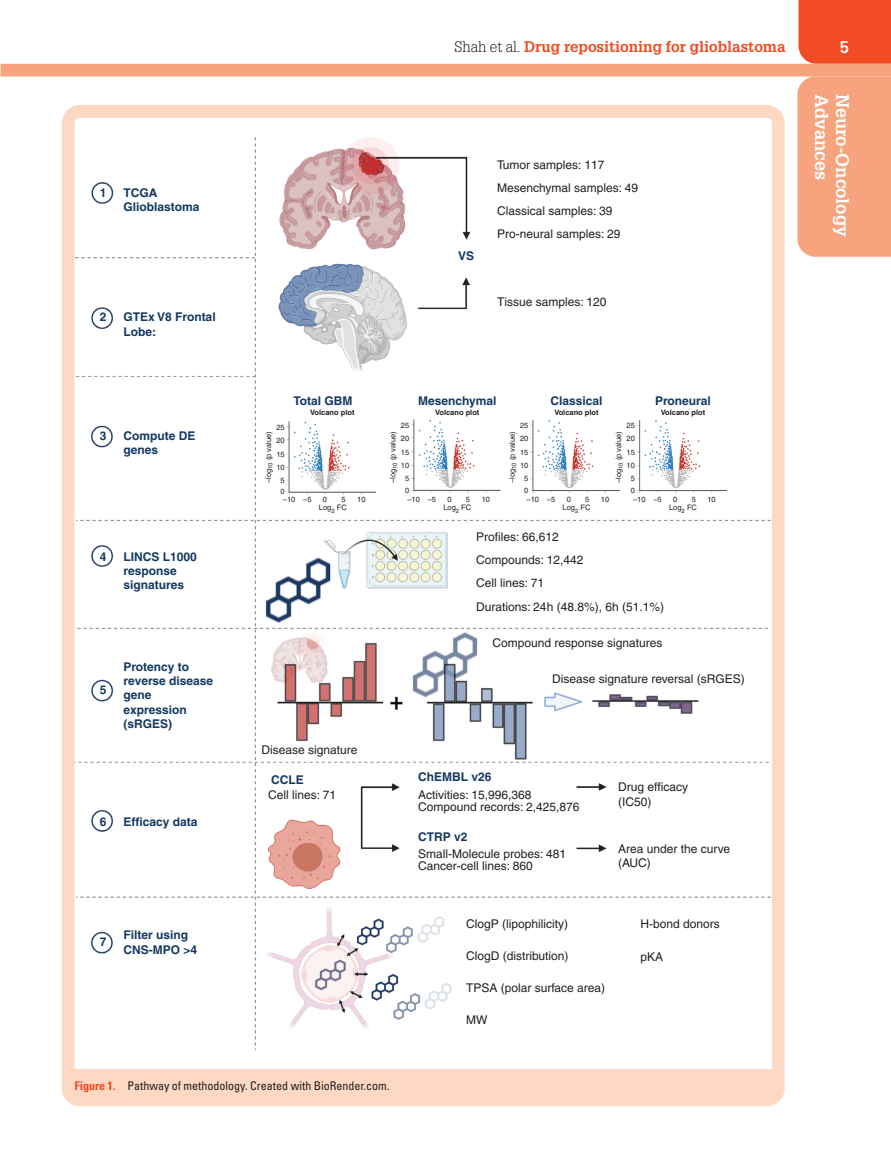
<style>
.page{position:relative;width:891px;height:1175px;background:#fff}
.page>*{position:absolute;margin:0;border:0;box-sizing:border-box;transform-origin:0 0}
.t1{font:700 18px "Glypha LT Std";color:#fff}
.t2{font:700 16.5px "Glypha LT Std";color:#fff}
.t3{font:700 15px "Glypha LT Std";color:#f04b22}
.t4{font:12px/23px "Helvetica";color:#231f20}
.t5{font:700 12px/14.4px "Helvetica";color:#143961}
.t6{font:700 12px "Helvetica";color:#143861}
.FigCapt{font:condensed 12px "Univers LT Std";color:#231f20}
.t7{font:7.5px/12.8px "Helvetica";color:#231f20}
.t8{font:700 7.5px "Helvetica";color:#231f20}
.s1{font-weight:300;color:#231f20}
.s2{font-weight:700;color:#f04b22}
</style>
<div class="page">
<div style="left:799px;top:0;width:92px;height:64px;background:#f04b22"></div>
<div style="left:1px;top:64px;width:890px;height:12px;background:#f7a37d"></div>
<div style="left:797px;top:76px;width:94px;height:181px;background:#f7a37d"></div>
<div style="left:65px;top:1069px;width:716px;height:28px;background:#fdd8c3"></div>
<img style="left:76px;top:137px;width:695px;height:913px">
<div style="left:62px;top:105px;width:723px;height:1001px;border:13px solid #fdd8c3;border-radius:12px"></div>
<p class="t5" style="left:100px;top:185px;width:8px">1</p>
<p class="t5" style="left:124px;top:185px;width:78px">TCGA<br>Glioblastoma</p>
<p class="t3" style="left:455px;top:37px;width:333px"><span class="s1">Shah et al.</span> Drug repositioning for glioblastoma</p>
<h2 class="t2" style="left:840px;top:37px;width:11px">5</h2>
<h1 class="t1" style="left:833px;top:94px;width:88px;rotate:90deg">Advances</h1>
<h1 class="t1" style="left:854px;top:94px;width:145px;rotate:90deg">Neuro-Oncology</h1>
<p class="t4" style="left:497px;top:153px;width:143px">Tumor samples: 117<br>Mesenchymal samples: 49<br>Classical samples: 39<br>Pro-neural samples: 29</p>
<p class="t6" style="left:458px;top:248px;width:18px">VS</p>
<p class="t4" style="left:497px;top:290px;width:111px">Tissue samples: 120</p>
<p class="t5" style="left:100px;top:310px;width:8px">2</p>
<p class="t5" style="left:124px;top:310px;width:94px">GTEx V8 Frontal<br>Lobe:</p>
<p class="t6" style="left:293px;top:393px;width:61px">Total GBM</p>
<p class="t6" style="left:418px;top:393px;width:80px">Mesenchymal</p>
<p class="t8" style="left:310px;top:407px;width:46px">Volcano plot</p>
<p class="t8" style="left:435px;top:407px;width:46px">Volcano plot</p>
<p class="t6" style="left:551px;top:393px;width:54px">Classical</p>
<p class="t6" style="left:655px;top:393px;width:57px">Proneural</p>
<p class="t8" style="left:554px;top:407px;width:46px">Volcano plot</p>
<p class="t8" style="left:661px;top:407px;width:46px">Volcano plot</p>
<p class="t5" style="left:100px;top:428px;width:8px">3</p>
<p class="t5" style="left:124px;top:428px;width:73px">Compute DE genes</p>
<p class="t7" style="left:276px;top:420px;width:10px">25<br>20</p>
<p class="t7" style="left:276px;top:447px;width:10px">15</p>
<p class="t7" style="left:262px;top:483px;width:54px;rotate:-90deg">–log<sub>10</sub> (p value)</p>
<p class="t7" style="left:276px;top:461px;width:10px;text-align:center">10<br>5</p>
<p class="t7" style="left:283px;top:488px;width:30px;line-height:7.6px;text-indent:-2px">0<br>–10 –5</p>
<p class="t7" style="left:341px;top:493px;width:6px">5</p>
<p class="t7" style="left:357px;top:493px;width:10px">10</p>
<p class="t7" style="left:319px;top:495px;width:29px;line-height:7.9px;text-indent:4px">0<br>Log<sub>2</sub> FC</p>
<p class="t7" style="left:401px;top:418px;width:10px">25<br>20</p>
<p class="t7" style="left:401px;top:446px;width:10px">15</p>
<p class="t7" style="left:386px;top:483px;width:54px;rotate:-90deg">–log<sub>10</sub> (p value)</p>
<p class="t7" style="left:401px;top:459px;width:10px;text-align:center">10<br>5</p>
<p class="t7" style="left:407px;top:485px;width:30px;line-height:9.1px;text-indent:-2px">0<br>–10 –5</p>
<p class="t7" style="left:443px;top:495px;width:29px;line-height:7.9px;text-indent:4px">0<br>Log<sub>2</sub> FC</p>
<p class="t7" style="left:466px;top:493px;width:6px">5</p>
<p class="t7" style="left:482px;top:493px;width:10px">10</p>
<p class="t7" style="left:520px;top:418px;width:10px">25<br>20</p>
<p class="t7" style="left:520px;top:446px;width:10px">15</p>
<p class="t7" style="left:506px;top:483px;width:54px;rotate:-90deg">–log<sub>10</sub> (p value)</p>
<p class="t7" style="left:520px;top:459px;width:10px;text-align:center">10<br>5</p>
<p class="t7" style="left:527px;top:485px;width:30px;line-height:9.1px;text-indent:-2px">0<br>–10 –5</p>
<p class="t7" style="left:627px;top:418px;width:10px">25<br>20</p>
<p class="t7" style="left:627px;top:446px;width:10px">15</p>
<p class="t7" style="left:612px;top:483px;width:54px;rotate:-90deg">–log<sub>10</sub> (p value)</p>
<p class="t7" style="left:627px;top:459px;width:10px;text-align:center">10<br>5</p>
<p class="t7" style="left:633px;top:485px;width:30px;line-height:9.1px;text-indent:-2px">0<br>–10 –5</p>
<p class="t7" style="left:563px;top:495px;width:29px;line-height:7.9px;text-indent:4px">0<br>Log<sub>2</sub> FC</p>
<p class="t7" style="left:585px;top:493px;width:6px">5</p>
<p class="t7" style="left:601px;top:493px;width:10px">10</p>
<p class="t7" style="left:669px;top:495px;width:29px;line-height:7.9px;text-indent:4px">0<br>Log<sub>2</sub> FC</p>
<p class="t7" style="left:692px;top:493px;width:6px">5</p>
<p class="t7" style="left:707px;top:493px;width:10px">10</p>
<p class="t4" style="left:476px;top:525px;width:84px">Profiles: 66,612</p>
<p class="t5" style="left:100px;top:549px;width:8px">4</p>
<p class="t5" style="left:124px;top:549px;width:75px">LINCS L1000 response signatures</p>
<p class="t4" style="left:476px;top:548px;width:109px">Compounds: 12,442</p>
<p class="t4" style="left:476px;top:571px;width:70px">Cell lines: 71</p>
<p class="t4" style="left:476px;top:595px;width:190px">Durations: 24h (48.8%), 6h (51.1%)</p>
<p class="t4" style="left:493px;top:631px;width:172px">Compound response signatures</p>
<p class="t5" style="left:100px;top:682px;width:8px">5</p>
<p class="t5" style="left:124px;top:659px;width:91px">Protency to reverse disease gene expression (sRGES)</p>
<p class="t4" style="left:552px;top:667px;width:194px">Disease signature reversal (sRGES)</p>
<p class="t4" style="left:262px;top:738px;width:98px">Disease signature</p>
<p class="t5" style="left:100px;top:814px;width:8px">6</p>
<p class="t5" style="left:124px;top:814px;width:76px">Efficacy data</p>
<p class="t6" style="left:271px;top:772px;width:34px">CCLE</p>
<p class="t6" style="left:418px;top:769px;width:75px">ChEMBL v26</p>
<p class="t4" style="left:268px;top:783px;width:70px">Cell lines: 71</p>
<p class="t4" style="left:418px;top:788px;width:163px;line-height:12px">Activities: 15,996,368<br>Compound records: 2,425,876</p>
<p class="t4" style="left:418px;top:847px;width:150px;line-height:12px">Small-Molecule probes: 481<br>Cancer-cell lines: 860</p>
<p class="t6" style="left:418px;top:829px;width:51px">CTRP v2</p>
<p class="t4" style="left:618px;top:779px;width:72px;line-height:14.4px">Drug efficacy (IC50)</p>
<p class="t4" style="left:618px;top:841px;width:114px;line-height:14.4px">Area under the curve (AUC)</p>
<p class="t5" style="left:100px;top:934px;width:8px">7</p>
<p class="t5" style="left:124px;top:927px;width:75px">Filter using<br>CNS-MPO &gt;4</p>
<p class="t4" style="left:466px;top:912px;width:104px">ClogP (lipophilicity)</p>
<p class="t4" style="left:641px;top:912px;width:81px">H-bond donors</p>
<p class="t4" style="left:466px;top:944px;width:104px">ClogD (distribution)</p>
<p class="t4" style="left:641px;top:945px;width:24px">pKA</p>
<p class="t4" style="left:466px;top:976px;width:141px">TPSA (polar surface area)</p>
<p class="t4" style="left:466px;top:1008px;width:23px">MW</p>
<p class="FigCapt" style="left:74px;top:1078px;width:317px"><span class="s2">Figure 1.</span> Pathway of methodology. Created with BioRender.com.</p>
</div>
